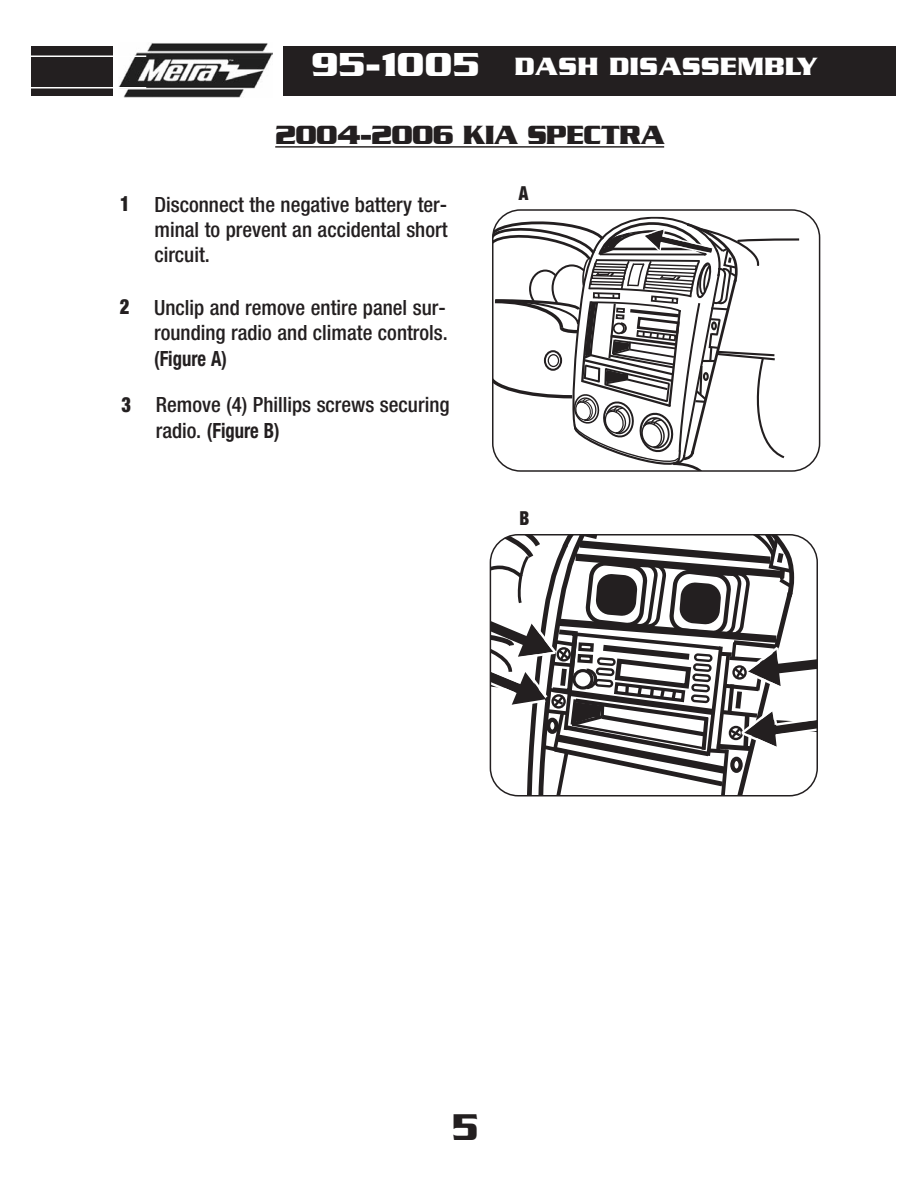
<style>
.page{position:relative;width:918px;height:1188px;background:#fff}
.page>*{position:absolute;margin:0;border:0;box-sizing:border-box;transform-origin:0 0}
.t1{font:700 40.2px "Serpentine ICG";color:#231f20;scale:.87 1}
.t2{font:700 28.5px "Serpentine ICG";letter-spacing:-.045em;color:#231f20}
.t3{font:700 27px "Serpentine ICG";color:#fff}
.t4{font:500 condensed 21px/25.2px "Helvetica Neue";color:#231f20}
.t5{font:700 condensed 21px "Helvetica Neue";color:#231f20;scale:.89 1}
.t6{font:900 condensed 21px "Helvetica Neue";color:#231f20;scale:.89 1}
.t7{font:900 condensed 19.35px "Helvetica Neue";color:#231f20;scale:.89 1}
.s1{font-size:36px}
.s2{font-weight:700}
</style>
<div class="page">
<div style="left:32px;top:47px;width:864px;height:49px;background:#231f20"></div>
<div style="left:113px;top:27px;width:170px;height:88px;background:#fff"></div>
<img style="left:118px;top:43px;width:154px;height:55px">
<hr style="left:15px;top:56px;width:131px;height:1px;background:#fff">
<hr style="left:15px;top:87px;width:131px;height:1px;background:#fff">
<hr style="left:275px;top:146px;width:389px;height:2px;background:#231f20">
<svg style="left:492px;top:209px;width:328px;height:263px"></svg>
<svg style="left:490px;top:534px;width:328px;height:262px"></svg>
<p class="t3" style="left:311px;top:51px;width:509px"><span class="s1">95-1005</span> DASH DISASSEMBLY</p>
<h2 class="t2" style="left:275px;top:118px;width:392px">2004-2006 KIA SPECTRA</h2>
<p class="t6" style="left:120px;top:191px;width:12px">1</p>
<p class="t4" style="left:154px;top:191px;width:295px;text-align:justify">Disconnect the negative battery ter&shy;minal to prevent an accidental short circuit.</p>
<p class="t7" style="left:519px;top:182px;width:12px">A</p>
<p class="t6" style="left:120px;top:294px;width:12px">2</p>
<p class="t4" style="left:154px;top:295px;width:295px">Unclip and remove entire panel sur&shy;rounding radio and climate controls.</p>
<p class="t5" style="left:154px;top:346px;width:83px">(Figure A)</p>
<p class="t6" style="left:122px;top:392px;width:12px">3</p>
<p class="t4" style="left:156px;top:392px;width:295px">Remove (4) Phillips screws securing radio. <span class="s2">(Figure B)</span></p>
<p class="t7" style="left:519px;top:506px;width:13px">B</p>
<h1 class="t1" style="left:452px;top:1104px;width:32px">5</h1>
</div>
